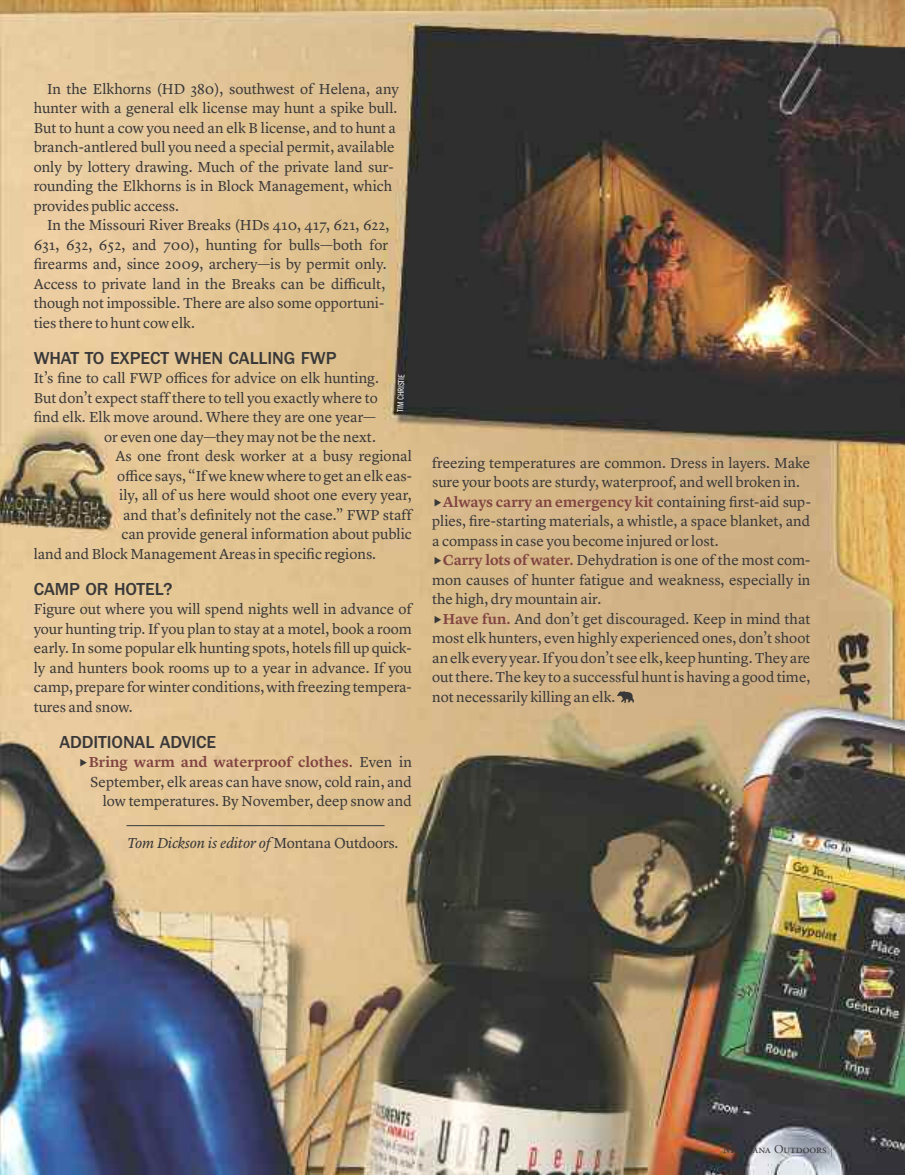
<style>
.page{position:relative;width:905px;height:1175px;background:#fff}
.page>*{position:absolute;margin:0;border:0;box-sizing:border-box;transform-origin:0 0}
.t1{font:500 18px "Franklin Gothic";letter-spacing:-.005em;color:#393839}
.t2{font:15px/19.5px "Lyon Text";color:#393839}
.t3{font:600 15px "Lyon Text";color:#824442}
.t4{font:italic 15px "Lyon Text";letter-spacing:-.015em;color:#393839}
.t5{font:12px "Adobe Garamond Pro";letter-spacing:.055em;color:#393839}
.t6{font:9px "Franklin Gothic Book Cmpr";color:#fff}
.s1{font-weight:600;color:#824442}
.s2{font-style:normal}
.s3{font-weight:400;color:#393839}
</style>
<div class="page">
<img style="left:0;top:0;width:904px;height:1174px">
<svg style="left:617px;top:691px;width:17px;height:12px"></svg>
<hr style="left:126px;top:825px;width:258px;height:1px;background:#393839">
<svg style="left:831px;top:1142px;width:11px;height:14px"></svg>
<svg style="left:80px;top:759px;width:7px;height:7px"></svg>
<svg style="left:435px;top:498px;width:6px;height:8px"></svg>
<svg style="left:435px;top:557px;width:6px;height:7px"></svg>
<svg style="left:435px;top:615px;width:6px;height:8px"></svg>
<p class="t2" style="left:34px;top:80px;width:366px;text-indent:14px">In the Elkhorns (HD 380), southwest of Helena, any hunter with a general elk license may hunt a spike bull.<br>But to hunt a cow you need an elk B license, and to hunt a branch-antlered bull you need a special permit, available only by lottery drawing. Much of the private land sur&shy;rounding the Elkhorns is in Block Management, which provides public access.</p>
<p class="t2" style="left:34px;top:216px;width:357px;text-indent:13px">In the Missouri River Breaks (HDs 410, 417, 621, 622, 631, 632, 652, and 700), hunting for bulls—both for firearms and, since 2009, archery—is by permit only.<br>Access to private land in the Breaks can be difficult, though not impossible. There are also some opportuni&shy;ties there to hunt cow elk.</p>
<p class="t1" style="left:34px;top:352px;width:304px">WHAT TO EXPECT WHEN CALLING FWP</p>
<p class="t2" style="left:34px;top:369px;width:347px">It’s fine to call FWP offices for advice on elk hunting.</p>
<p class="t2" style="left:34px;top:389px;width:345px">But don’t expect staff there to tell you exactly where to</p>
<p class="t2" style="left:34px;top:408px;width:343px">find elk. Elk move around. Where they are one year—</p>
<p class="t2" style="left:104px;top:428px;width:273px">or even one day—they may not be the next.</p>
<p class="t2" style="left:115px;top:447px;width:298px">As one front desk worker at a busy regional</p>
<p class="t2" style="left:117px;top:467px;width:296px">office says, “Ifwe knewwhere to get an elk eas-</p>
<p class="t2" style="left:119px;top:486px;width:294px">ily, all of us here would shoot one every year,</p>
<p class="t2" style="left:123px;top:506px;width:290px">and that’s definitely not the case.” FWP staff</p>
<p class="t2" style="left:121px;top:525px;width:292px">can provide general information about public</p>
<p class="t2" style="left:34px;top:545px;width:344px">land and Block Management Areas in specific regions.</p>
<p class="t1" style="left:34px;top:583px;width:140px">CAMP OR HOTEL?</p>
<p class="t2" style="left:34px;top:600px;width:380px;text-align:justify">Figure out where you will spend nights well in advance of your hunting trip. If you plan to stay at a motel, book a room early. In some popular elk hunting spots, hotels fill up quick&shy;ly and hunters book rooms up to a year in advance. If you camp, prepare forwinter conditions,with freezing tempera&shy;tures and snow.</p>
<p class="t1" style="left:59px;top:736px;width:158px">ADDITIONAL ADVICE</p>
<p class="t2" style="left:89px;top:753px;width:325px;text-align:right"><span class="s1">Bring warm and waterproof clothes.</span> Even in<br>September, elk areas can have snow, cold rain, and low temperatures. By November, deep snow and</p>
<p class="t6" style="left:397px;top:412px;width:39px;rotate:-88deg">TIM CHRISTIE</p>
<p class="t4" style="left:127px;top:836px;width:273px">Tom Dickson is editor of <span class="s2">Montana Outdoors.</span></p>
<p class="t2" style="left:432px;top:454px;width:380px">freezing temperatures are common. Dress in layers. Make</p>
<p class="t2" style="left:432px;top:473px;width:369px">sure your boots are sturdy, waterproof, and well broken in.</p>
<p class="t3" style="left:443px;top:495px;width:369px">Always carry an emergency kit <span class="s3">containing first-aid sup-</span></p>
<p class="t2" style="left:432px;top:512px;width:380px">plies, fire-starting materials, a whistle, a space blanket, and</p>
<p class="t2" style="left:432px;top:532px;width:288px">a compass in case you become injured or lost.</p>
<p class="t2" style="left:443px;top:551px;width:369px"><span class="s1">Carry lots of water.</span> Dehydration is one of the most com-</p>
<p class="t2" style="left:432px;top:571px;width:380px">mon causes of hunter fatigue and weakness, especially in</p>
<p class="t2" style="left:432px;top:590px;width:170px">the high, dry mountain air.</p>
<p class="t2" style="left:443px;top:610px;width:369px"><span class="s1">Have fun.</span> And don’t get discouraged. Keep in mind that</p>
<p class="t2" style="left:432px;top:629px;width:380px">most elk hunters, even highly experienced ones, don’t shoot</p>
<p class="t2" style="left:432px;top:649px;width:380px">anelk every year.If youdon’t see elk, keephunting.They are</p>
<p class="t2" style="left:432px;top:668px;width:380px">outthere.The key to a successful huntis having a good time,</p>
<p class="t2" style="left:432px;top:688px;width:185px">not necessarily killing an elk.</p>
<p class="t5" style="left:723px;top:1144px;width:105px">Montana Outdoors</p>
</div>
